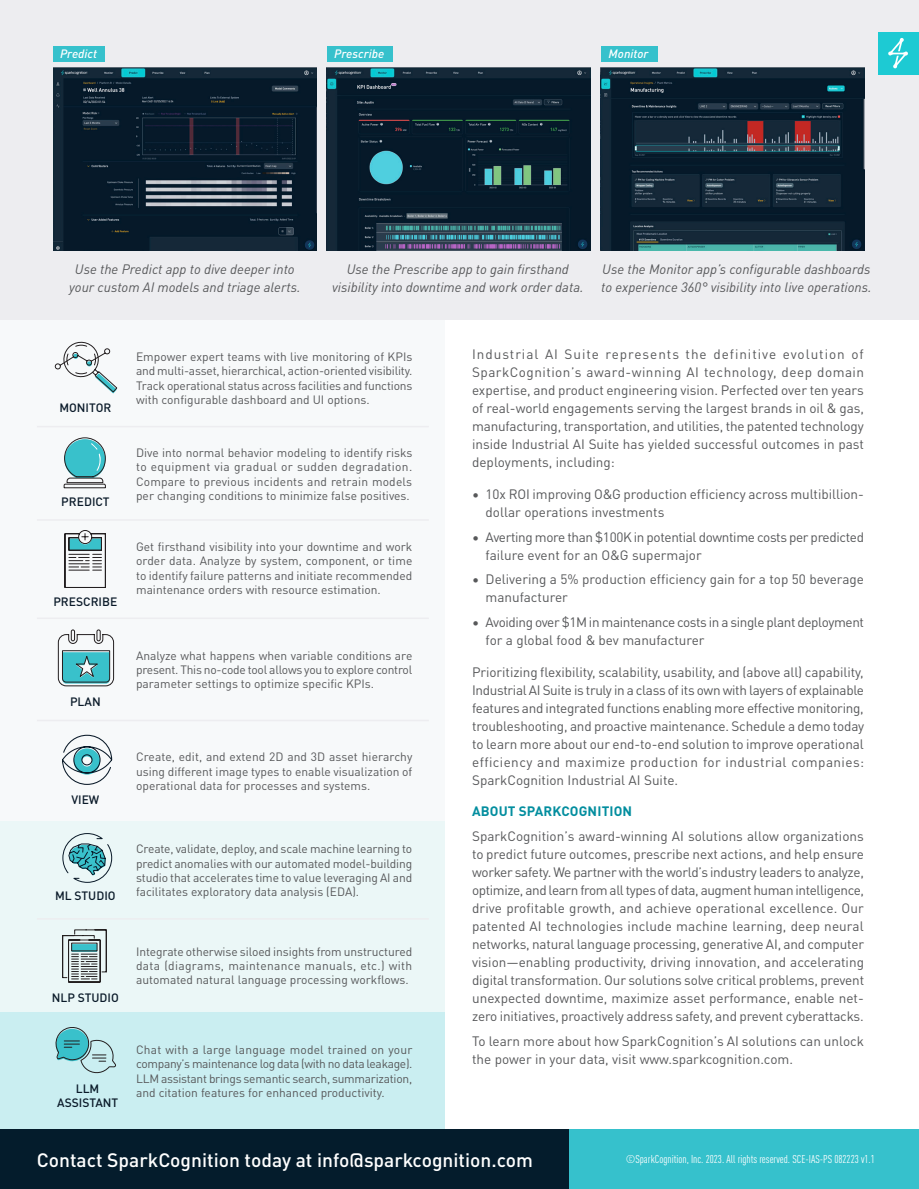
<style>
.page{position:relative;width:919px;height:1189px;background:#fff}
.page>*{position:absolute;margin:0;border:0;box-sizing:border-box;transform-origin:0 0}
.t1{font:500 19.2px "DINOT";color:#fff}
.t2{font:13.5px/18px "DINOT";color:#57585a;text-align:justify}
.t3{font:italic 13.5px/18px "DINOT";color:#57585a;text-align:center}
.t4{font:13.5px/18px "DINOT";letter-spacing:-.025em;color:#57585a}
.t5{font:13.5px/18px "DINOT";letter-spacing:-.03em;color:#57585a}
.t6{font:700 13.5px "DINOT";letter-spacing:.01em;color:#038e9f}
.Body_Copy{font:12px/14.2px "DINOT";color:#57585a;text-align:justify}
.t7{font:500 12px/13.5px "DINOT";color:#0a1a29;text-align:center}
.t8{font:italic 500 12px "DINOT";color:#fff}
._1_2_Pg_Bullet_Content{font:condensed 11.25px "DINOT";color:#fff}
</style>
<div class="page">
<div style="left:0;top:320px;width:445px;height:501px;background:#f5f7f9"></div>
<div style="left:0;top:1011px;width:445px;height:117px;background:#caeef1"></div>
<div style="left:0;top:821px;width:445px;height:190px;background:#ebf7f7"></div>
<div style="left:0;top:0;width:918px;height:320px;background:#ededf0"></div>
<div style="left:0;top:1128px;width:571px;height:60px;background:#041c2c"></div>
<div style="left:569px;top:1128px;width:349px;height:60px;background:#36c1cc"></div>
<div style="left:877px;top:32px;width:40px;height:42px;background:#1dcad3"></div>
<svg style="left:888px;top:38px;width:19px;height:30px"></svg>
<img style="left:53px;top:68px;width:263px;height:182px">
<img style="left:327px;top:68px;width:263px;height:182px">
<img style="left:600px;top:68px;width:263px;height:182px">
<hr style="left:37px;top:425px;width:391px;height:2px;background:#ededf0">
<hr style="left:37px;top:519px;width:391px;height:1px;background:#ededf0">
<hr style="left:37px;top:617px;width:391px;height:2px;background:#ededf0">
<hr style="left:37px;top:719px;width:391px;height:2px;background:#ededf0">
<hr style="left:37px;top:917px;width:391px;height:2px;background:#ededf0">
<svg style="left:62px;top:734px;width:51px;height:51px"></svg>
<svg style="left:62px;top:929px;width:45px;height:53px"></svg>
<svg style="left:54px;top:341px;width:64px;height:52px"></svg>
<svg style="left:62px;top:833px;width:51px;height:50px"></svg>
<svg style="left:55px;top:1027px;width:61px;height:46px"></svg>
<svg style="left:63px;top:437px;width:43px;height:51px"></svg>
<svg style="left:64px;top:530px;width:42px;height:58px"></svg>
<svg style="left:57px;top:629px;width:57px;height:57px"></svg>
<div style="left:53px;top:46px;width:52px;height:16px;background:#36c1cc"></div>
<div style="left:327px;top:46px;width:65px;height:16px;background:#36c1cc"></div>
<div style="left:601px;top:46px;width:56px;height:16px;background:#36c1cc"></div>
<p class="t8" style="left:60px;top:45px;width:38px">Predict</p>
<p class="t8" style="left:334px;top:45px;width:51px">Prescribe</p>
<p class="t8" style="left:608px;top:45px;width:41px">Monitor</p>
<p class="t3" style="left:69px;top:258px;width:233px">Use the Predict app to dive deeper into your custom AI models and triage alerts.</p>
<p class="t3" style="left:332px;top:258px;width:253px">Use the Prescribe app to gain firsthand visibility into downtime and work order data.</p>
<p class="t3" style="left:601px;top:258px;width:272px;text-align:left">Use the Monitor app’s configurable dashboards to experience 360° visibility into live operations.</p>
<p class="t7" style="left:59px;top:400px;width:53px">MONITOR</p>
<p class="t7" style="left:61px;top:493px;width:50px">PREDICT</p>
<p class="t7" style="left:53px;top:593px;width:65px">PRESCRIBE</p>
<p class="t7" style="left:70px;top:693px;width:32px">PLAN</p>
<p class="Body_Copy" style="left:136px;top:348px;width:278px">Empower expert teams with live monitoring of KPIs and multi-asset, hierarchical, action-oriented visibility.<br>Track operational status across facilities and functions with configurable dashboard and UI options.</p>
<p class="Body_Copy" style="left:136px;top:444px;width:277px">Dive into normal behavior modeling to identify risks to equipment via gradual or sudden degradation.<br>Compare to previous incidents and retrain models per changing conditions to minimize false positives.</p>
<p class="Body_Copy" style="left:136px;top:538px;width:277px">Get firsthand visibility into your downtime and work order data. Analyze by system, component, or time to identify failure patterns and initiate recommended maintenance orders with resource estimation.</p>
<p class="Body_Copy" style="left:136px;top:647px;width:277px">Analyze what happens when variable conditions are present. This no-code tool allows you to explore control parameter settings to optimize specific KPIs.</p>
<p class="t7" style="left:71px;top:791px;width:29px">VIEW</p>
<p class="t7" style="left:55px;top:888px;width:62px">ML STUDIO</p>
<p class="Body_Copy" style="left:136px;top:748px;width:278px">Create, edit, and extend 2D and 3D asset hierarchy using different image types to enable visualization of operational data for processes and systems.</p>
<p class="Body_Copy" style="left:136px;top:840px;width:277px">Create, validate, deploy, and scale machine learning to predict anomalies with our automated model-building studio that accelerates time to value leveraging AI and facilitates exploratory data analysis (EDA).</p>
<p class="t7" style="left:52px;top:989px;width:69px">NLP STUDIO</p>
<p class="t7" style="left:57px;top:1080px;width:62px">LLM<br>ASSISTANT</p>
<p class="Body_Copy" style="left:136px;top:943px;width:277px">Integrate otherwise siloed insights from unstructured data (diagrams, maintenance manuals, etc.) with automated natural language processing workflows.</p>
<p class="Body_Copy" style="left:136px;top:1041px;width:278px">Chat with a large language model trained on your company’s maintenance log data (with no data leakage).<br>LLM assistant brings semantic search, summarization, and citation features for enhanced productivity.</p>
<p class="t2" style="left:472px;top:344px;width:393px">Industrial AI Suite represents the definitive evolution of SparkCognition’s award-winning AI technology, deep domain expertise, and product engineering vision. Perfected over ten years of real-world engagements serving the largest brands in oil &amp; gas, manufacturing, transportation, and utilities, the patented technology inside Industrial AI Suite has yielded successful outcomes in past deployments, including:</p>
<p class="t2" style="left:485px;top:483px;width:379px;text-indent:-14px">• 10x ROI improving O&amp;G production efficiency across multibillion&shy;dollar operations investments</p>
<p class="t4" style="left:485px;top:526px;width:380px;text-indent:-14px">• Averting more than $100K in potential downtime costs per predicted failure event for an O&amp;G supermajor</p>
<p class="t2" style="left:485px;top:569px;width:379px;text-indent:-14px">• Delivering a 5% production efficiency gain for a top 50 beverage manufacturer</p>
<p class="t5" style="left:485px;top:612px;width:380px;text-indent:-14px">• Avoiding over $1M in maintenance costs in a single plant deployment for a global food &amp; bev manufacturer</p>
<p class="t2" style="left:472px;top:661px;width:393px">Prioritizing flexibility, scalability, usability, and (above all) capability, Industrial AI Suite is truly in a class of its own with layers of explainable features and integrated functions enabling more effective monitoring, troubleshooting, and proactive maintenance. Schedule a demo today to learn more about our end-to-end solution to improve operational efficiency and maximize production for industrial companies:<br>SparkCognition Industrial AI Suite.</p>
<p class="t6" style="left:472px;top:800px;width:161px">ABOUT SPARKCOGNITION</p>
<p class="t2" style="left:472px;top:825px;width:393px">SparkCognition’s award-winning AI solutions allow organizations to predict future outcomes, prescribe next actions, and help ensure worker safety. We partner with the world’s industry leaders to analyze, optimize, and learn from all types of data, augment human intelligence, drive profitable growth, and achieve operational excellence. Our patented AI technologies include machine learning, deep neural networks, natural language processing, generative AI, and computer vision—enabling productivity, driving innovation, and accelerating digital transformation. Our solutions solve critical problems, prevent unexpected downtime, maximize asset performance, enable net&shy;zero initiatives, proactively address safety, and prevent cyberattacks.</p>
<p class="t2" style="left:472px;top:1030px;width:393px">To learn more about how SparkCognition’s AI solutions can unlock the power in your data, visit www.sparkcognition.com.</p>
<p class="t1" style="left:37px;top:1144px;width:497px">Contact SparkCognition today at info@sparkcognition.com</p>
<p class="_1_2_Pg_Bullet_Content" style="left:625px;top:1151px;width:250px">©SparkCognition, Inc. 2023. All rights reserved. SCE-IAS-PS 082223 v1.1</p>
</div>
